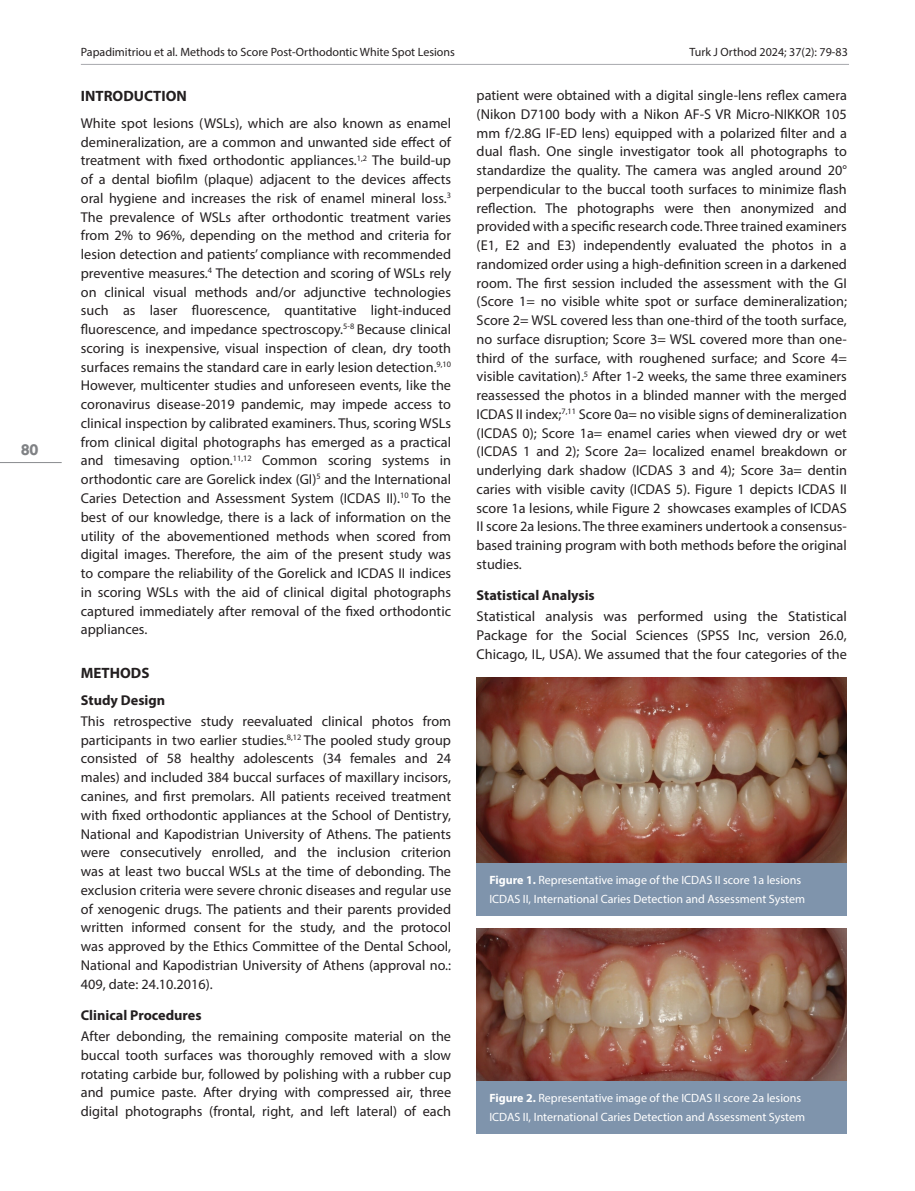
<style>
.page{position:relative;width:915px;height:1191px;background:#fff}
.page>*{position:absolute;margin:0;border:0;box-sizing:border-box;transform-origin:0 0}
.t1{font:700 15px "Myriad Pro";color:#231f20}
.t2{font:15px "billcorpnar super";color:#808285}
.t3{font:14.25px/18.8px "Myriad Pro";color:#231f20;text-align:justify}
.t4{font:700 14.25px "Myriad Pro";color:#231f20}
.t5{font:12px/18.6px "Myriad Pro";color:#fff}
.t6{font:12px "Myriad Pro";color:#231f20}
.s1{font-weight:700}
</style>
<div class="page">
<hr style="left:81px;top:64px;width:767px;height:1px;background:#a8a9ad">
<hr style="left:0;top:462px;width:62px;height:1px;background:#8a8c8f">
<div style="left:476px;top:862px;width:370px;height:53px;background:#7f94ac"></div>
<img style="left:476px;top:678px;width:370px;height:184px">
<div style="left:476px;top:1080px;width:370px;height:53px;background:#7f94ac"></div>
<img style="left:476px;top:929px;width:370px;height:151px">
<p class="t2" style="left:21px;top:439px;width:19px">80</p>
<p class="t6" style="left:81px;top:44px;width:375px">Papadimitriou et al. Methods to Score Post-Orthodontic White Spot Lesions</p>
<p class="t6" style="left:689px;top:44px;width:160px">Turk J Orthod 2024; 37(2): 79-83</p>
<p class="t1" style="left:81px;top:86px;width:107px">INTRODUCTION</p>
<p class="t3" style="left:81px;top:113px;width:371px">White spot lesions (WSLs), which are also known as enamel demineralization, are a common and unwanted side effect of treatment with fixed orthodontic appliances.<sup>1,2</sup> The build-up of a dental biofilm (plaque) adjacent to the devices affects oral hygiene and increases the risk of enamel mineral loss.<sup>3<br></sup>The prevalence of WSLs after orthodontic treatment varies from 2% to 96%, depending on the method and criteria for lesion detection and patients’ compliance with recommended preventive measures.<sup>4</sup> The detection and scoring of WSLs rely on clinical visual methods and/or adjunctive technologies such as laser fluorescence, quantitative light-induced fluorescence, and impedance spectroscopy.<sup>5-8</sup> Because clinical scoring is inexpensive, visual inspection of clean, dry tooth surfaces remains the standard care in early lesion detection.<sup>9,10<br></sup>However, multicenter studies and unforeseen events, like the coronavirus disease-2019 pandemic, may impede access to clinical inspection by calibrated examiners. Thus, scoring WSLs from clinical digital photographs has emerged as a practical and timesaving option.<sup>11,12</sup> Common scoring systems in orthodontic care are Gorelick index (GI)<sup>5</sup> and the International Caries Detection and Assessment System (ICDAS II).<sup>10</sup> To the best of our knowledge, there is a lack of information on the utility of the abovementioned methods when scored from digital images. Therefore, the aim of the present study was to compare the reliability of the Gorelick and ICDAS II indices in scoring WSLs with the aid of clinical digital photographs captured immediately after removal of the fixed orthodontic appliances.</p>
<p class="t1" style="left:81px;top:663px;width:70px">METHODS</p>
<p class="t4" style="left:81px;top:691px;width:86px">Study Design</p>
<p class="t3" style="left:81px;top:711px;width:371px">This retrospective study reevaluated clinical photos from participants in two earlier studies.<sup>8,12</sup> The pooled study group consisted of 58 healthy adolescents (34 females and 24 males) and included 384 buccal surfaces of maxillary incisors, canines, and first premolars. All patients received treatment with fixed orthodontic appliances at the School of Dentistry, National and Kapodistrian University of Athens. The patients were consecutively enrolled, and the inclusion criterion was at least two buccal WSLs at the time of debonding. The exclusion criteria were severe chronic diseases and regular use of xenogenic drugs. The patients and their parents provided written informed consent for the study, and the protocol was approved by the Ethics Committee of the Dental School, National and Kapodistrian University of Athens (approval no.:<br>409, date: 24.10.2016).</p>
<p class="t4" style="left:81px;top:1006px;width:122px">Clinical Procedures</p>
<p class="t3" style="left:81px;top:1026px;width:371px">After debonding, the remaining composite material on the buccal tooth surfaces was thoroughly removed with a slow rotating carbide bur, followed by polishing with a rubber cup and pumice paste. After drying with compressed air, three digital photographs (frontal, right, and left lateral) of each</p>
<p class="t3" style="left:476px;top:86px;width:371px">patient were obtained with a digital single-lens reflex camera (Nikon D7100 body with a Nikon AF-S VR Micro-NIKKOR 105 mm f/2.8G IF-ED lens) equipped with a polarized filter and a dual flash. One single investigator took all photographs to standardize the quality. The camera was angled around 20° perpendicular to the buccal tooth surfaces to minimize flash reflection. The photographs were then anonymized and provided with a specific research code. Three trained examiners (E1, E2 and E3) independently evaluated the photos in a randomized order using a high-definition screen in a darkened room. The first session included the assessment with the GI (Score 1= no visible white spot or surface demineralization; Score 2= WSL covered less than one-third of the tooth surface, no surface disruption; Score 3= WSL covered more than one&shy;third of the surface, with roughened surface; and Score 4= visible cavitation).<sup>5</sup> After 1-2 weeks, the same three examiners reassessed the photos in a blinded manner with the merged ICDAS II index;<sup>7,11</sup> Score 0a= no visible signs of demineralization (ICDAS 0); Score 1a= enamel caries when viewed dry or wet (ICDAS 1 and 2); Score 2a= localized enamel breakdown or underlying dark shadow (ICDAS 3 and 4); Score 3a= dentin caries with visible cavity (ICDAS 5). Figure 1 depicts ICDAS II score 1a lesions, while Figure 2 showcases examples of ICDAS II score 2a lesions. The three examiners undertook a consensus&shy;based training program with both methods before the original studies.</p>
<p class="t4" style="left:476px;top:586px;width:120px">Statistical Analysis</p>
<p class="t3" style="left:476px;top:607px;width:371px">Statistical analysis was performed using the Statistical Package for the Social Sciences (SPSS Inc, version 26.0, Chicago, IL, USA). We assumed that the four categories of the</p>
<p class="t5" style="left:489px;top:871px;width:317px"><span class="s1">Figure 1.</span> Representative image of the ICDAS II score 1a lesions<br>ICDAS II, International Caries Detection and Assessment System</p>
<p class="t5" style="left:489px;top:1088px;width:317px"><span class="s1">Figure 2.</span> Representative image of the ICDAS II score 2a lesions<br>ICDAS II, International Caries Detection and Assessment System</p>
</div>
